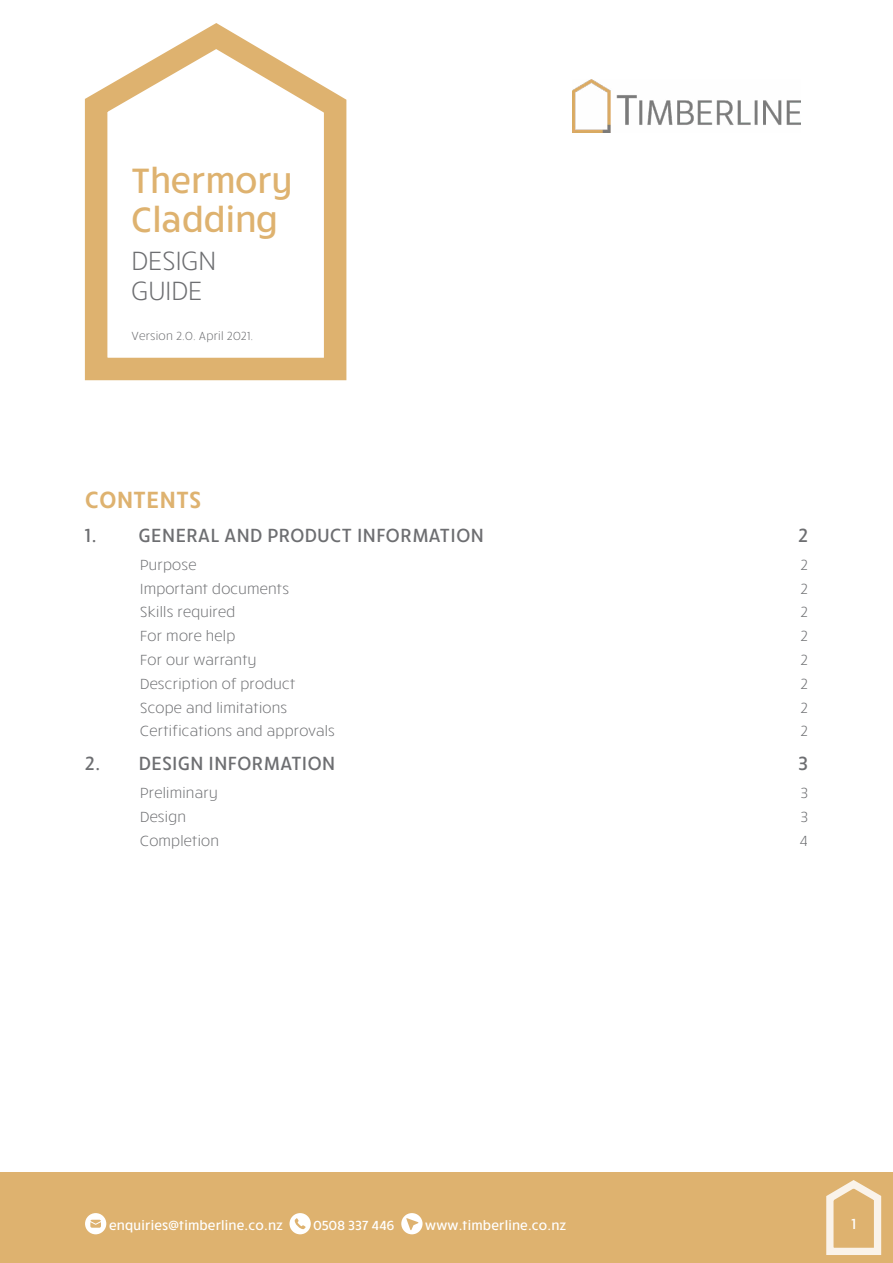
<style>
.page{position:relative;width:893px;height:1263px;background:#fff}
.page>*{position:absolute;margin:0;border:0;box-sizing:border-box;transform-origin:0 0}
.t1{font:500 36px/39px "Ruck Sack";color:#deb26f}
.t2{font:300 27px/30px "Ruck Sack";color:#6d6e71}
.Heading_1_no_number{font:600 24px "Ruck Sack";letter-spacing:.025em;color:#deb26f}
.t3{font:500 19.5px "Ruck Sack";letter-spacing:.025em;color:#6d6e71}
.t4{font:300 15px "Ruck Sack";letter-spacing:.015em;color:#6d6e71}
.t5{font:500 15px "Ruck Sack";color:#fff}
.t6{font:500 13.5px "Ruck Sack";letter-spacing:.015em;color:#fff}
.Footnote_text{font:300 12px "Ruck Sack";letter-spacing:.015em;color:#6d6e71}
</style>
<div class="page">
<div style="left:0;top:1172px;width:893px;height:91px;background:#deb26f"></div>
<svg style="left:826px;top:1180px;width:56px;height:75px"></svg>
<svg style="left:84px;top:23px;width:263px;height:358px"></svg>
<svg style="left:85px;top:1213px;width:21px;height:21px"></svg>
<svg style="left:289px;top:1213px;width:22px;height:21px"></svg>
<svg style="left:401px;top:1213px;width:22px;height:21px"></svg>
<img style="left:572px;top:80px;width:229px;height:52px">
<h1 class="t1" style="left:132px;top:158px;width:163px">Thermory<br>Cladding</h1>
<h2 class="t2" style="left:132px;top:244px;width:86px">DESIGN<br>GUIDE</h2>
<p class="Footnote_text" style="left:132px;top:328px;width:123px">Version 2.0. April 2021.</p>
<p class="Heading_1_no_number" style="left:85px;top:483px;width:117px">CONTENTS</p>
<p class="t3" style="left:85px;top:522px;width:400px">1. GENERAL AND PRODUCT INFORMATION</p>
<p class="t3" style="left:798px;top:522px;width:11px">2</p>
<p class="t4" style="left:140px;top:555px;width:58px">Purpose</p>
<p class="t4" style="left:800px;top:555px;width:9px">2</p>
<p class="t4" style="left:140px;top:578px;width:150px">Important documents</p>
<p class="t4" style="left:800px;top:578px;width:9px">2</p>
<p class="t4" style="left:140px;top:602px;width:97px">Skills required</p>
<p class="t4" style="left:800px;top:602px;width:9px">2</p>
<p class="t4" style="left:140px;top:626px;width:97px">For more help</p>
<p class="t4" style="left:800px;top:626px;width:9px">2</p>
<p class="t4" style="left:140px;top:650px;width:118px">For our warranty</p>
<p class="t4" style="left:800px;top:650px;width:9px">2</p>
<p class="t4" style="left:140px;top:673px;width:157px">Description of product</p>
<p class="t4" style="left:800px;top:673px;width:9px">2</p>
<p class="t4" style="left:140px;top:697px;width:149px">Scope and limitations</p>
<p class="t4" style="left:800px;top:697px;width:9px">2</p>
<p class="t4" style="left:140px;top:721px;width:196px">Certifications and approvals</p>
<p class="t4" style="left:800px;top:721px;width:9px">2</p>
<p class="t3" style="left:85px;top:750px;width:252px">2. DESIGN INFORMATION</p>
<p class="t3" style="left:798px;top:750px;width:11px">3</p>
<p class="t4" style="left:140px;top:783px;width:79px">Preliminary</p>
<p class="t4" style="left:800px;top:783px;width:9px">3</p>
<p class="t4" style="left:140px;top:807px;width:47px">Design</p>
<p class="t4" style="left:800px;top:807px;width:9px">3</p>
<p class="t4" style="left:140px;top:830px;width:80px">Completion</p>
<p class="t4" style="left:800px;top:830px;width:10px">4</p>
<p class="t6" style="left:109px;top:1216px;width:175px">enquiries@timberline.co.nz</p>
<p class="t6" style="left:313px;top:1216px;width:82px">0508 337 446</p>
<p class="t6" style="left:425px;top:1216px;width:143px">www.timberline.co.nz</p>
<p class="t5" style="left:851px;top:1213px;width:6px">1</p>
</div>
